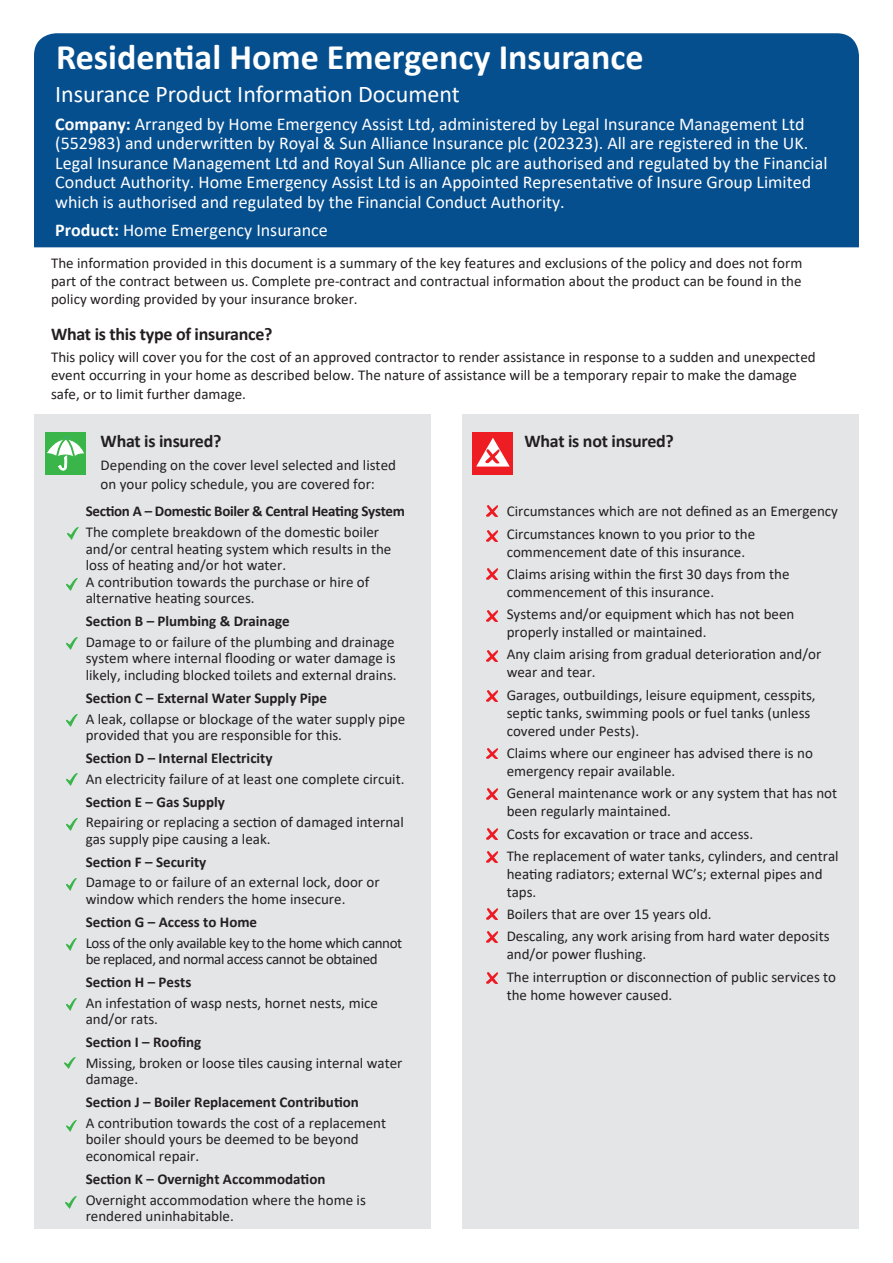
<style>
.page{position:relative;width:893px;height:1263px;background:#fff}
.page>*{position:absolute;margin:0;border:0;box-sizing:border-box;transform-origin:0 0}
.Form_sub_title{font:700 36px "Calibri";color:#fff}
.Form_sub_title-2{font:24px "Calibri";color:#fff}
.t1{font:18px/19.5px "Calibri";color:#fff}
.Cover_subhead{font:700 18px "Calibri";letter-spacing:-.015em;color:#231f20}
.Cover_plain_bodytext{font:15px/16.5px "Calibri";color:#231f20}
.Cover_plain_bodytext-2{font:700 15px "Calibri";color:#231f20}
.Cover_plain_bodytext-3{font:15px/16.5px "Calibri";letter-spacing:-.03em;color:#231f20}
.Cover_plain_bodytext-4{font:700 15px "Calibri";letter-spacing:-.02em;color:#231f20}
.s1{font-weight:700}
</style>
<div class="page">
<div style="left:34px;top:33px;width:825px;height:214px;background:#064f8f"></div>
<div style="left:462px;top:415px;width:397px;height:814px;background:#e4e5e7"></div>
<div style="left:472px;top:432px;width:41px;height:43px;background:#ee1d23"></div>
<svg style="left:476px;top:438px;width:34px;height:28px"></svg>
<svg style="left:487px;top:506px;width:11px;height:10px"></svg>
<svg style="left:487px;top:530px;width:11px;height:11px"></svg>
<svg style="left:487px;top:568px;width:11px;height:11px"></svg>
<svg style="left:487px;top:610px;width:11px;height:11px"></svg>
<svg style="left:487px;top:650px;width:11px;height:11px"></svg>
<svg style="left:487px;top:690px;width:11px;height:11px"></svg>
<svg style="left:487px;top:748px;width:11px;height:11px"></svg>
<svg style="left:487px;top:788px;width:11px;height:11px"></svg>
<svg style="left:487px;top:829px;width:11px;height:11px"></svg>
<svg style="left:487px;top:851px;width:11px;height:11px"></svg>
<svg style="left:487px;top:908px;width:11px;height:11px"></svg>
<svg style="left:487px;top:932px;width:11px;height:11px"></svg>
<svg style="left:487px;top:972px;width:11px;height:11px"></svg>
<div style="left:34px;top:415px;width:397px;height:814px;background:#e4e5e7"></div>
<div style="left:45px;top:432px;width:41px;height:43px;background:#3ab54a"></div>
<svg style="left:47px;top:435px;width:37px;height:35px"></svg>
<svg style="left:67px;top:528px;width:11px;height:12px"></svg>
<svg style="left:67px;top:578px;width:11px;height:12px"></svg>
<svg style="left:66px;top:638px;width:11px;height:12px"></svg>
<svg style="left:67px;top:715px;width:11px;height:12px"></svg>
<svg style="left:67px;top:773px;width:11px;height:12px"></svg>
<svg style="left:67px;top:818px;width:11px;height:12px"></svg>
<svg style="left:66px;top:1197px;width:11px;height:11px"></svg>
<svg style="left:66px;top:1120px;width:11px;height:12px"></svg>
<svg style="left:65px;top:1057px;width:10px;height:12px"></svg>
<svg style="left:66px;top:998px;width:11px;height:12px"></svg>
<svg style="left:66px;top:938px;width:11px;height:12px"></svg>
<svg style="left:66px;top:878px;width:11px;height:12px"></svg>
<p class="Form_sub_title" style="left:56px;top:31px;width:589px">Residential Home Emergency Insurance</p>
<p class="Form_sub_title-2" style="left:55px;top:77px;width:406px">Insurance Product Information Document</p>
<p class="t1" style="left:55px;top:114px;width:774px"><span class="s1">Company:</span> Arranged by Home Emergency Assist Ltd, administered by Legal Insurance Management Ltd (552983) and underwritten by Royal &amp; Sun Alliance Insurance plc (202323). All are registered in the UK.<br>Legal Insurance Management Ltd and Royal Sun Alliance plc are authorised and regulated by the Financial Conduct Authority. Home Emergency Assist Ltd is an Appointed Representative of Insure Group Limited which is authorised and regulated by the Financial Conduct Authority.</p>
<p class="t1" style="left:55px;top:220px;width:274px"><span class="s1">Product:</span> Home Emergency Insurance</p>
<p class="Cover_plain_bodytext" style="left:51px;top:254px;width:753px">The information provided in this document is a summary of the key features and exclusions of the policy and does not form</p>
<p class="Cover_plain_bodytext" style="left:51px;top:272px;width:752px">part of the contract between us. Complete pre-contract and contractual information about the product can be found in the</p>
<p class="Cover_plain_bodytext" style="left:51px;top:290px;width:308px">policy wording provided by your insurance broker.</p>
<p class="Cover_subhead" style="left:51px;top:321px;width:223px">What is this type of insurance?</p>
<p class="Cover_plain_bodytext" style="left:51px;top:348px;width:766px;line-height:18.3px">This policy will cover you for the cost of an approved contractor to render assistance in response to a sudden and unexpected event occurring in your home as described below. The nature of assistance will be a temporary repair to make the damage safe, or to limit further damage.</p>
<p class="Cover_subhead" style="left:101px;top:428px;width:122px">What is insured?</p>
<p class="Cover_subhead" style="left:524px;top:428px;width:151px">What is not insured?</p>
<p class="Cover_plain_bodytext" style="left:101px;top:455px;width:297px;line-height:18.8px">Depending on the cover level selected and listed on your policy schedule, you are covered for:</p>
<p class="Cover_plain_bodytext-4" style="left:86px;top:501px;width:321px">Section A – Domestic Boiler &amp; Central Heating System</p>
<p class="Cover_plain_bodytext" style="left:86px;top:524px;width:307px">The complete breakdown of the domestic boiler and/or central heating system which results in the loss of heating and/or hot water.</p>
<p class="Cover_plain_bodytext" style="left:86px;top:573px;width:285px">A contribution towards the purchase or hire of alternative heating sources.</p>
<p class="Cover_plain_bodytext-2" style="left:86px;top:610px;width:206px">Section B – Plumbing &amp; Drainage</p>
<p class="Cover_plain_bodytext" style="left:86px;top:633px;width:312px">Damage to or failure of the plumbing and drainage system where internal flooding or water damage is likely, including blocked toilets and external drains.</p>
<p class="Cover_plain_bodytext-2" style="left:86px;top:687px;width:243px">Section C – External Water Supply Pipe</p>
<p class="Cover_plain_bodytext" style="left:86px;top:710px;width:321px">A leak, collapse or blockage of the water supply pipe provided that you are responsible for this.</p>
<p class="Cover_plain_bodytext-2" style="left:86px;top:747px;width:188px">Section D – Internal Electricity</p>
<p class="Cover_plain_bodytext" style="left:86px;top:770px;width:320px">An electricity failure of at least one complete circuit.</p>
<p class="Cover_plain_bodytext-2" style="left:86px;top:791px;width:141px">Section E – Gas Supply</p>
<p class="Cover_plain_bodytext" style="left:86px;top:814px;width:320px">Repairing or replacing a section of damaged internal gas supply pipe causing a leak.</p>
<p class="Cover_plain_bodytext-2" style="left:86px;top:851px;width:122px">Section F – Security</p>
<p class="Cover_plain_bodytext" style="left:86px;top:874px;width:295px">Damage to or failure of an external lock, door or window which renders the home insecure.</p>
<p class="Cover_plain_bodytext-2" style="left:86px;top:911px;width:173px">Section G – Access to Home</p>
<p class="Cover_plain_bodytext-3" style="left:86px;top:934px;width:318px">Loss of the only available key to the home which cannot be replaced, and normal access cannot be obtained</p>
<p class="Cover_plain_bodytext-2" style="left:86px;top:971px;width:107px">Section H – Pests</p>
<p class="Cover_plain_bodytext" style="left:86px;top:994px;width:294px">An infestation of wasp nests, hornet nests, mice and/or rats.</p>
<p class="Cover_plain_bodytext-2" style="left:86px;top:1031px;width:117px">Section I – Roofing</p>
<p class="Cover_plain_bodytext" style="left:86px;top:1054px;width:318px">Missing, broken or loose tiles causing internal water damage.</p>
<p class="Cover_plain_bodytext-2" style="left:86px;top:1091px;width:275px">Section J – Boiler Replacement Contribution</p>
<p class="Cover_plain_bodytext" style="left:86px;top:1114px;width:302px">A contribution towards the cost of a replacement boiler should yours be deemed to be beyond economical repair.</p>
<p class="Cover_plain_bodytext-2" style="left:86px;top:1168px;width:241px">Section K – Overnight Accommodation</p>
<p class="Cover_plain_bodytext" style="left:86px;top:1191px;width:282px">Overnight accommodation where the home is rendered uninhabitable.</p>
<p class="Cover_plain_bodytext" style="left:507px;top:503px;width:333px">Circumstances which are not defined as an Emergency</p>
<p class="Cover_plain_bodytext" style="left:507px;top:524px;width:250px;line-height:18px">Circumstances known to you prior to the commencement date of this insurance.</p>
<p class="Cover_plain_bodytext" style="left:507px;top:565px;width:284px;line-height:18px">Claims arising within the first 30 days from the commencement of this insurance.</p>
<p class="Cover_plain_bodytext" style="left:507px;top:605px;width:289px;line-height:18px">Systems and/or equipment which has not been properly installed or maintained.</p>
<p class="Cover_plain_bodytext" style="left:507px;top:645px;width:316px;line-height:18px">Any claim arising from gradual deterioration and/or wear and tear.</p>
<p class="Cover_plain_bodytext" style="left:507px;top:685px;width:310px;line-height:18px">Garages, outbuildings, leisure equipment, cesspits, septic tanks, swimming pools or fuel tanks (unless covered under Pests).</p>
<p class="Cover_plain_bodytext" style="left:507px;top:744px;width:308px;line-height:18px">Claims where our engineer has advised there is no emergency repair available.</p>
<p class="Cover_plain_bodytext" style="left:507px;top:784px;width:332px;line-height:18px">General maintenance work or any system that has not been regularly maintained.</p>
<p class="Cover_plain_bodytext" style="left:507px;top:825px;width:248px">Costs for excavation or trace and access.</p>
<p class="Cover_plain_bodytext" style="left:507px;top:846px;width:333px;line-height:18px">The replacement of water tanks, cylinders, and central heating radiators; external WC’s; external pipes and taps.</p>
<p class="Cover_plain_bodytext" style="left:507px;top:905px;width:206px">Boilers that are over 15 years old.</p>
<p class="Cover_plain_bodytext" style="left:507px;top:927px;width:324px;line-height:18px">Descaling, any work arising from hard water deposits and/or power flushing.</p>
<p class="Cover_plain_bodytext" style="left:507px;top:967px;width:331px;line-height:18px">The interruption or disconnection of public services to the home however caused.</p>
</div>
